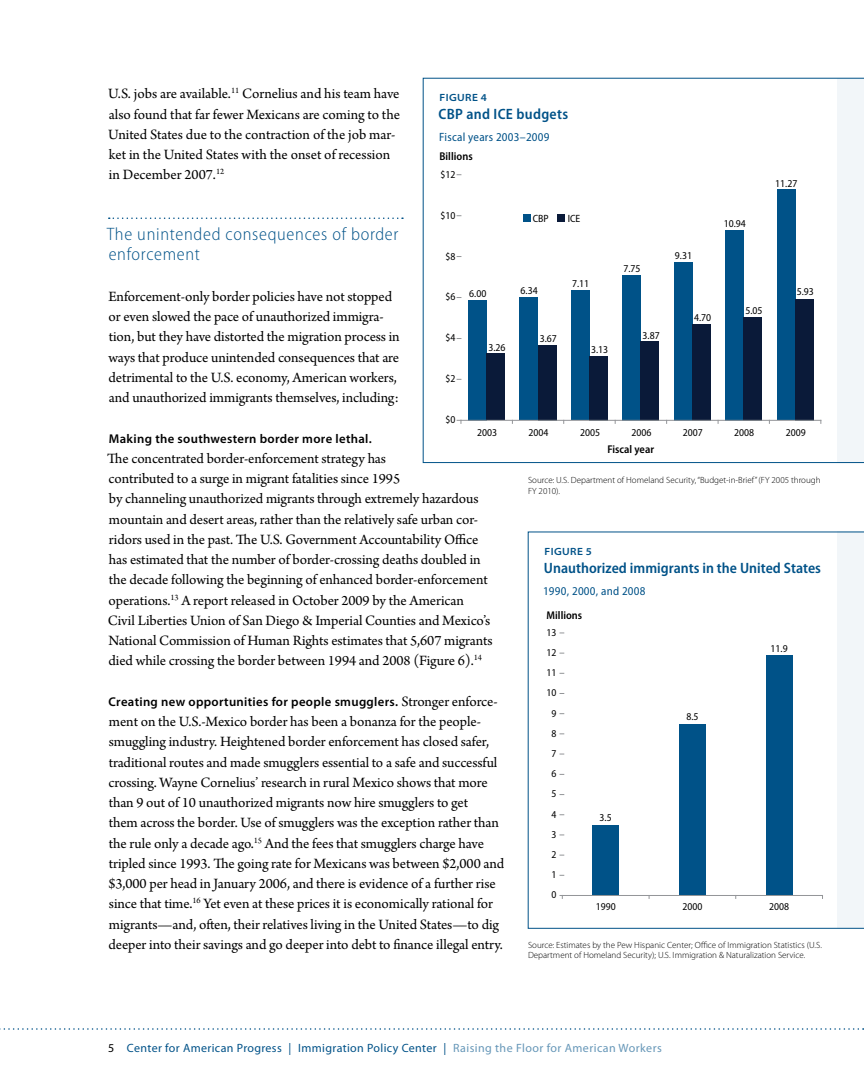
<style>
.page{position:relative;width:864px;height:1080px;background:#fff}
.page>*{position:absolute;margin:0;border:0;box-sizing:border-box;transform-origin:0 0}
.t1{font:300 semi-condensed 18px/20.2px "Myriad Pro";letter-spacing:.04em;color:#005288}
.t2{font:15px/20.2px "Arno Pro";letter-spacing:-.005em;color:#000}
.t3{font:600 semi-condensed 15px "Myriad Pro";color:#005288}
.t4{font:600 semi-condensed 15px "Myriad Pro";letter-spacing:.02em;color:#005288}
.t5{font:600 12.75px "Myriad Pro";letter-spacing:.025em;color:#000}
.t6{font:12px "Myriad Pro";letter-spacing:.03em;color:#005288}
.t7{font:semi-condensed 12px "Myriad Pro";letter-spacing:.02em;color:#005288}
.t8{font:600 semi-condensed 11.25px "Myriad Pro";color:#010101}
.t9{font:semi-condensed 10.5px "Myriad Pro";color:#010101}
.t10{font:600 semi-expanded 10.5px "Myriad Pro";letter-spacing:.04em;color:#005288}
.t11{font:300 9px/10.8px "Myriad Pro";color:#000}
.s1{font-family:"Arno Pro";font-weight:400;font-size:15px}
.s2{color:#000}
.s3{color:#6697b8}
</style>
<div class="page">
<svg style="left:0;top:1028px;width:864px;height:2px"></svg>
<svg style="left:109px;top:218px;width:294px;height:1px"></svg>
<svg style="left:423px;top:78px;width:441px;height:385px"></svg>
<svg style="left:528px;top:532px;width:336px;height:396px"></svg>
<div style="left:592px;top:825px;width:27px;height:71px;background:#005288"></div>
<div style="left:679px;top:724px;width:27px;height:172px;background:#005288"></div>
<div style="left:766px;top:655px;width:27px;height:241px;background:#005288"></div>
<hr style="left:562px;top:895px;width:261px;height:1px;background:#939598">
<p class="t2" style="left:108px;top:84px;width:293px">U.S. jobs are available.<sup>11</sup> Cornelius and his team have also found that far fewer Mexicans are coming to the United States due to the contraction of the job mar&shy;ket in the United States with the onset of recession in December 2007.<sup>12</sup></p>
<p class="t10" style="left:439px;top:92px;width:49px">FIGURE 4</p>
<p class="t4" style="left:439px;top:106px;width:131px">CBP and ICE budgets</p>
<p class="t7" style="left:439px;top:131px;width:112px">Fiscal years 2003–2009</p>
<p class="t8" style="left:440px;top:150px;width:35px">Billions</p>
<p class="t9" style="left:440px;top:168px;width:17px">$12</p>
<p class="t9" style="left:775px;top:177px;width:24px">11.27</p>
<p class="t9" style="left:440px;top:209px;width:17px">$10</p>
<p class="t9" style="left:533px;top:213px;width:17px">CBP</p>
<p class="t9" style="left:568px;top:213px;width:14px">ICE</p>
<p class="t9" style="left:724px;top:218px;width:24px">10.94</p>
<p class="t1" style="left:107px;top:224px;width:293px">The unintended consequences of border enforcement</p>
<p class="t2" style="left:108px;top:287px;width:293px">Enforcement-only border policies have not stopped or even slowed the pace of unauthorized immigra&shy;tion, but they have distorted the migration process in ways that produce unintended consequences that are detrimental to the U.S. economy, American workers, and unauthorized immigrants themselves, including:</p>
<p class="t5" style="left:109px;top:430px;width:264px">Making the southwestern border more lethal.</p>
<p class="t2" style="left:107px;top:449px;width:387px">The concentrated border-enforcement strategy has<br>contributed to a surge in migrant fatalities since 1995<br>by channeling unauthorized migrants through extremely hazardous mountain and desert areas, rather than the relatively safe urban cor&shy;ridors used in the past. The U.S. Government Accountability Office has estimated that the number of border-crossing deaths doubled in the decade following the beginning of enhanced border-enforcement operations.<sup>13</sup> A report released in October 2009 by the American Civil Liberties Union of San Diego &amp; Imperial Counties and Mexico’s National Commission of Human Rights estimates that 5,607 migrants died while crossing the border between 1994 and 2008 (Figure 6).<sup>14</sup></p>
<p class="t5" style="left:109px;top:693px;width:391px">Creating new opportunities for people smugglers. <span class="s1">Stronger enforce-</span></p>
<p class="t2" style="left:108px;top:712px;width:397px">ment on the U.S.-Mexico border has been a bonanza for the people&shy;smuggling industry. Heightened border enforcement has closed safer, traditional routes and made smugglers essential to a safe and successful crossing. Wayne Cornelius’ research in rural Mexico shows that more than 9 out of 10 unauthorized migrants now hire smugglers to get<br>them across the border. Use of smugglers was the exception rather than the rule only a decade ago.<sup>15</sup> And the fees that smugglers charge have tripled since 1993. The going rate for Mexicans was between $2,000 and $3,000 per head in January 2006, and there is evidence of a further rise since that time.<sup>16</sup> Yet even at these prices it is economically rational for migrants—and, often, their relatives living in the United States—to dig deeper into their savings and go deeper into debt to finance illegal entry.</p>
<p class="t9" style="left:445px;top:250px;width:12px">$8</p>
<p class="t9" style="left:675px;top:250px;width:19px">9.31</p>
<p class="t9" style="left:624px;top:262px;width:19px">7.75</p>
<p class="t9" style="left:572px;top:278px;width:19px">7.11</p>
<p class="t9" style="left:469px;top:288px;width:19px">6.00</p>
<p class="t9" style="left:521px;top:285px;width:19px">6.34</p>
<p class="t9" style="left:797px;top:286px;width:19px">5.93</p>
<p class="t9" style="left:745px;top:305px;width:19px">5.05</p>
<p class="t9" style="left:540px;top:333px;width:19px">3.67</p>
<p class="t9" style="left:488px;top:341px;width:19px">3.26</p>
<p class="t9" style="left:591px;top:344px;width:19px">3.13</p>
<p class="t9" style="left:445px;top:291px;width:12px">$6</p>
<p class="t9" style="left:694px;top:312px;width:19px">4.70</p>
<p class="t9" style="left:643px;top:330px;width:19px">3.87</p>
<p class="t9" style="left:445px;top:332px;width:12px">$4</p>
<p class="t9" style="left:445px;top:373px;width:12px">$2</p>
<p class="t9" style="left:445px;top:414px;width:12px">$0</p>
<p class="t9" style="left:477px;top:427px;width:22px">2003</p>
<p class="t9" style="left:529px;top:427px;width:22px">2004</p>
<p class="t9" style="left:580px;top:427px;width:22px">2005</p>
<p class="t9" style="left:631px;top:427px;width:22px">2006</p>
<p class="t9" style="left:683px;top:427px;width:22px">2007</p>
<p class="t9" style="left:734px;top:427px;width:22px">2008</p>
<p class="t9" style="left:786px;top:427px;width:22px">2009</p>
<p class="t8" style="left:607px;top:443px;width:48px">Fiscal year</p>
<p class="t11" style="left:528px;top:475px;width:294px">Source: U.S. Department of Homeland Security, “Budget-in-Brief” (FY 2005 through<br>FY 2010).</p>
<p class="t10" style="left:544px;top:546px;width:49px">FIGURE 5</p>
<p class="t3" style="left:544px;top:560px;width:279px">Unauthorized immigrants in the United States</p>
<p class="t7" style="left:543px;top:584px;width:104px">1990, 2000, and 2008</p>
<p class="t8" style="left:547px;top:609px;width:37px">Millions</p>
<p class="t9" style="left:771px;top:643px;width:19px">11.9</p>
<p class="t9" style="left:547px;top:627px;width:11px">13</p>
<p class="t9" style="left:547px;top:647px;width:11px">12</p>
<p class="t9" style="left:547px;top:667px;width:11px">11</p>
<p class="t9" style="left:547px;top:687px;width:11px">10</p>
<p class="t9" style="left:551px;top:707px;width:6px">9</p>
<p class="t9" style="left:686px;top:711px;width:14px">8.5</p>
<p class="t9" style="left:551px;top:728px;width:6px">8</p>
<p class="t9" style="left:551px;top:748px;width:6px">7</p>
<p class="t9" style="left:551px;top:768px;width:6px">6</p>
<p class="t9" style="left:551px;top:788px;width:6px">5</p>
<p class="t9" style="left:551px;top:808px;width:6px">4</p>
<p class="t9" style="left:600px;top:812px;width:14px">3.5</p>
<p class="t9" style="left:551px;top:829px;width:6px">3</p>
<p class="t9" style="left:551px;top:849px;width:6px">2</p>
<p class="t9" style="left:551px;top:869px;width:6px">1</p>
<p class="t9" style="left:551px;top:889px;width:6px">0</p>
<p class="t9" style="left:596px;top:901px;width:21px">1990</p>
<p class="t9" style="left:683px;top:901px;width:21px">2000</p>
<p class="t9" style="left:769px;top:901px;width:21px">2008</p>
<p class="t11" style="left:528px;top:939px;width:295px">Source: Estimates by the Pew Hispanic Center; Office of Immigration Statistics (U.S.<br>Department of Homeland Security); U.S. Immigration &amp; Naturalization Service.</p>
<p class="t6" style="left:108px;top:1041px;width:555px"><span class="s2">5</span> Center for American Progress | I mmigration Policy Center | <span class="s3">Raising the Floor for American Workers</span></p>
</div>
